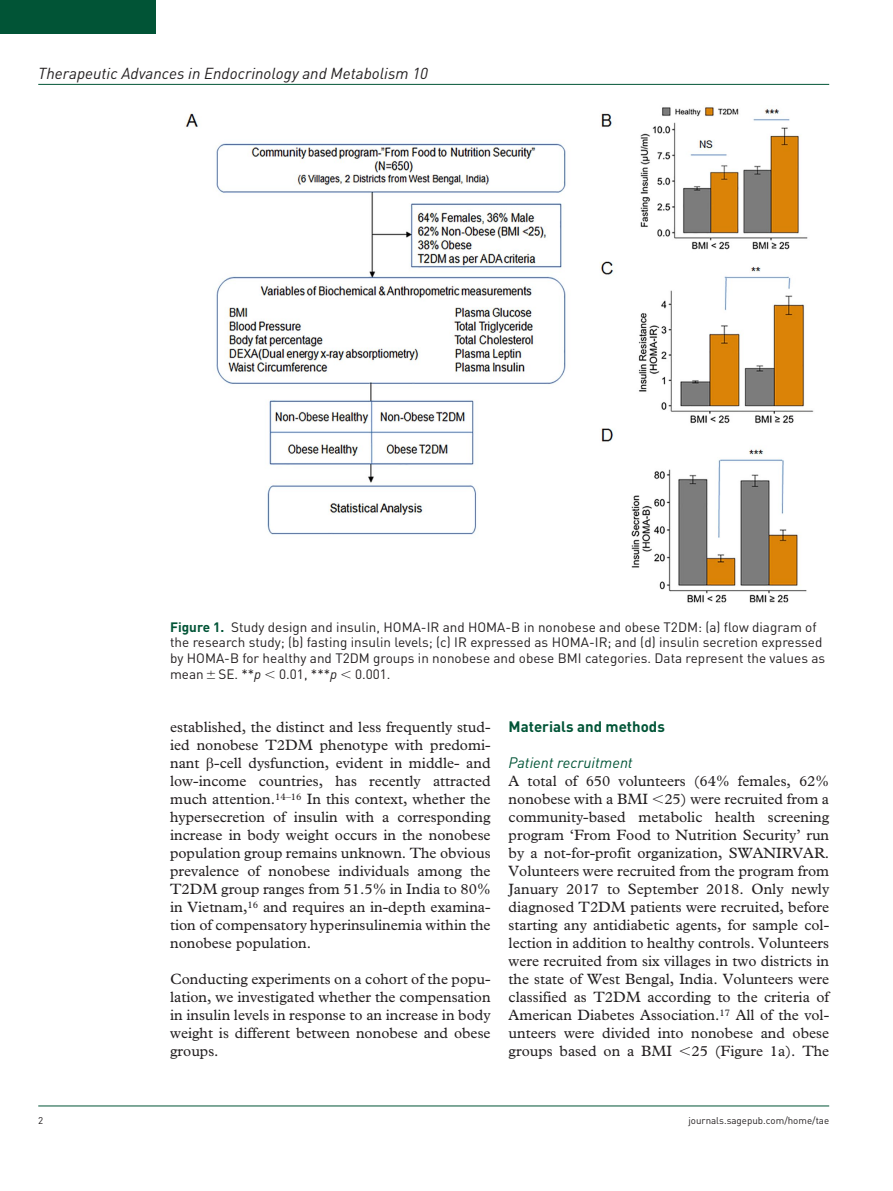
<style>
.page{position:relative;width:893px;height:1191px;background:#fff}
.page>*{position:absolute;margin:0;border:0;box-sizing:border-box;transform-origin:0 0}
.t1{font:italic 15.75px "DIN";color:#231f20}
.t2{font:15px/18px "Plantin Std";color:#231f20;text-align:justify}
.t3{font:700 15px "DIN";color:#015436}
.t4{font:italic 15px "DIN";color:#015436}
.t5{font:13.5px/15.8px "DIN";color:#231f20}
.t6{font:9.75px "DIN";color:#231f20}
.s1{font-weight:700;color:#015436}
.s2{font-style:italic}
</style>
<div class="page">
<hr style="left:38px;top:84px;width:791px;height:1px;background:#015436">
<hr style="left:38px;top:1105px;width:791px;height:1px;background:#015436">
<div style="left:0;top:0;width:155px;height:34px;background:#015436"></div>
<img style="left:185px;top:107px;width:629px;height:496px">
<p class="t1" style="left:38px;top:63px;width:391px">Therapeutic Advances in Endocrinology and Metabolism 10</p>
<p class="t5" style="left:170px;top:618px;width:657px"><span class="s1">Figure 1.</span> Study design and insulin, HOMA-IR and HOMA-B in nonobese and obese T2DM: (a) flow diagram of the research study; (b) fasting insulin levels; (c) IR expressed as HOMA-IR; and (d) insulin secretion expressed by HOMA-B for healthy and T2DM groups in nonobese and obese BMI categories. Data represent the values as mean SE. **<span class="s2">p</span></p>
<p class="t5" style="left:279px;top:666px;width:59px">0.01, ***<span class="s2">p</span></p>
<p class="t5" style="left:355px;top:666px;width:37px">0.001.</p>
<p class="t2" style="left:170px;top:718px;width:322px">established, the distinct and less frequently stud&shy;ied nonobese T2DM phenotype with predomi&shy;nant -cell dysfunction, evident in middle- and low-income countries, has recently attracted much attention.<sup>14–16</sup> In this context, whether the hypersecretion of insulin with a corresponding increase in body weight occurs in the nonobese population group remains unknown. The obvious prevalence of nonobese individuals among the T2DM group ranges from 51.5% in India to 80% in Vietnam,<sup>16</sup> and requires an in-depth examina&shy;tion of compensatory hyperinsulinemia within the nonobese population.</p>
<p class="t2" style="left:170px;top:970px;width:322px">Conducting experiments on a cohort of the popu&shy;lation, we investigated whether the compensation in insulin levels in response to an increase in body weight is different between nonobese and obese groups.</p>
<p class="t3" style="left:509px;top:717px;width:158px">Materials and methods</p>
<p class="t4" style="left:509px;top:753px;width:126px">Patient recruitment</p>
<p class="t2" style="left:509px;top:772px;width:322px">A total of 650 volunteers (64% females, 62% nonobese with a BMI 25) were recruited from a community-based metabolic health screening program ‘From Food to Nutrition Security’ run by a not-for-profit organization, SWANIRVAR.<br>Volunteers were recruited from the program from January 2017 to September 2018. Only newly diagnosed T2DM patients were recruited, before starting any antidiabetic agents, for sample col&shy;lection in addition to healthy controls. Volunteers were recruited from six villages in two districts in the state of West Bengal, India. Volunteers were classified as T2DM according to the criteria of American Diabetes Association.<sup>17</sup> All of the vol&shy;unteers were divided into nonobese and obese groups based on a BMI</p>
<p class="t2" style="left:691px;top:1042px;width:139px">25 (Figure 1a). The</p>
<p class="t6" style="left:38px;top:1114px;width:7px">2</p>
<p class="t6" style="left:688px;top:1114px;width:142px">journals.sagepub.com/home/tae</p>
</div>
